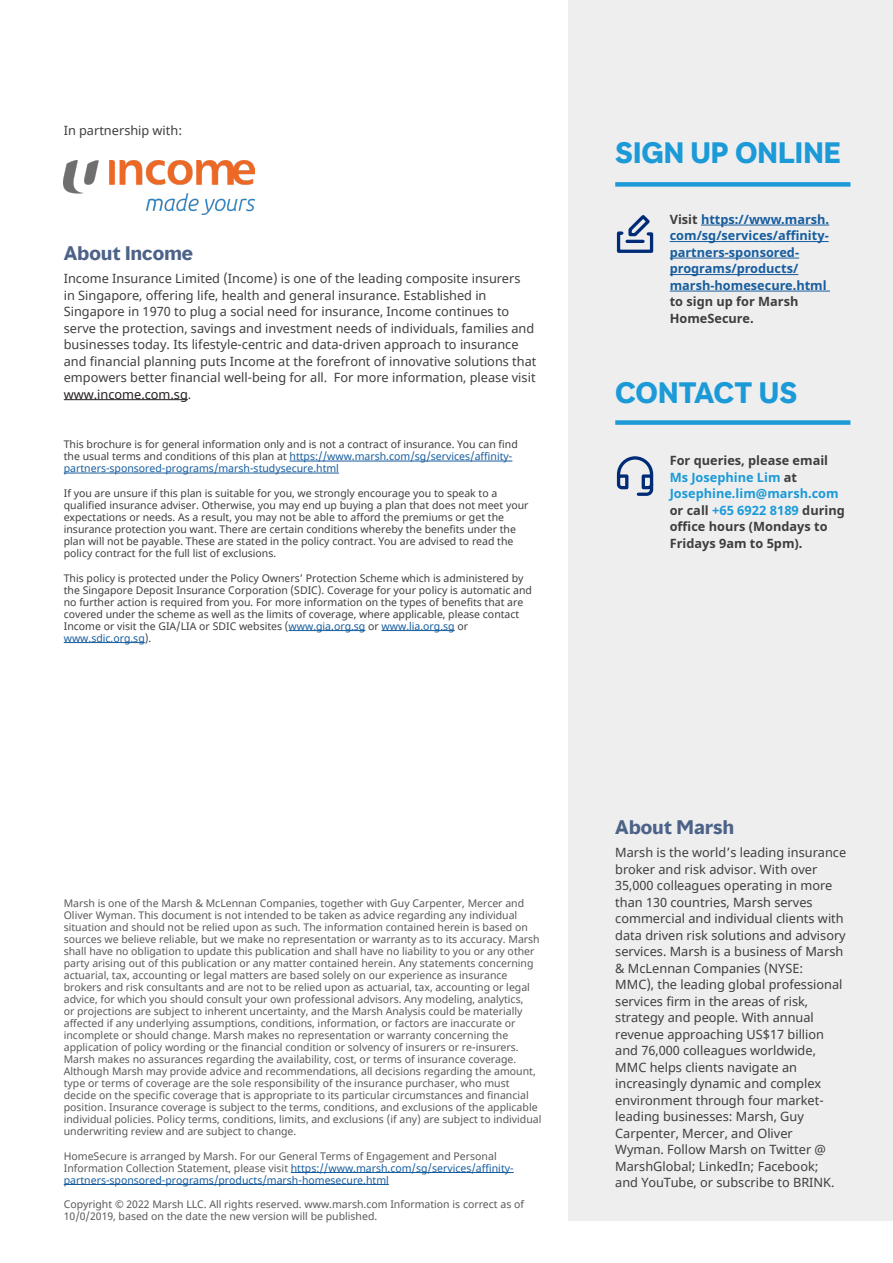
<style>
.page{position:relative;width:893px;height:1263px;background:#fff}
.page>*{position:absolute;margin:0;border:0;box-sizing:border-box;transform-origin:0 0}
.Sidebar_Heading__18{font:700 27px "MMC Display";color:#1b9ad7}
.Body_Subhead__12_14{font:700 18px "MMC Display";letter-spacing:.01em;color:#4d6288}
.Body__8_5_11{font:12.75px/16.5px "Noto Sans";color:#3e3e3f}
.Body__8_5_11__Bold{font:700 12.75px/16.5px "Noto Sans";color:#175d9e}
.Body__8_5_11__Bold-2{font:700 12.75px/16.5px "Noto Sans";color:#3e3e3f}
.t1{font:10.5px/12px "Noto Sans";color:#57585a}
.Legal__7_8{font:10.5px/12px "Noto Sans";color:#3e3e3f}
.s1{color:#231f20}
.s2{color:#175d9e}
.s3{color:#3e3e3f}
.s4{color:#1b9ad7}
</style>
<div class="page">
<div style="left:569px;top:0;width:324px;height:1220px;background:#eeeeef"></div>
<svg style="left:616px;top:215px;width:38px;height:38px"></svg>
<svg style="left:616px;top:456px;width:38px;height:40px"></svg>
<hr style="left:701px;top:225px;width:128px;height:1px;background:#175d9e">
<hr style="left:670px;top:241px;width:159px;height:1px;background:#175d9e">
<hr style="left:670px;top:258px;width:129px;height:1px;background:#175d9e">
<hr style="left:670px;top:274px;width:128px;height:1px;background:#175d9e">
<hr style="left:670px;top:291px;width:160px;height:1px;background:#175d9e">
<hr style="left:291px;top:1172px;width:223px;height:1px;background:#175d9e">
<hr style="left:64px;top:1184px;width:325px;height:1px;background:#175d9e">
<div style="left:615px;top:182px;width:235px;height:5px;background:#1b9ad7"></div>
<div style="left:615px;top:420px;width:235px;height:5px;background:#1b9ad7"></div>
<img style="left:64px;top:160px;width:190px;height:54px">
<hr style="left:64px;top:399px;width:124px;height:1px;background:#231f20">
<hr style="left:290px;top:461px;width:222px;height:1px;background:#175d9e">
<hr style="left:64px;top:473px;width:275px;height:1px;background:#175d9e">
<hr style="left:289px;top:630px;width:76px;height:1px;background:#175d9e">
<hr style="left:382px;top:630px;width:73px;height:1px;background:#175d9e">
<hr style="left:64px;top:642px;width:81px;height:1px;background:#175d9e">
<p class="Body__8_5_11" style="left:64px;top:122px;width:120px">In partnership with:</p>
<h3 class="Body_Subhead__12_14" style="left:64px;top:242px;width:131px">About Income</h3>
<p class="Body__8_5_11" style="left:64px;top:271px;width:474px">Income Insurance Limited (Income) is one of the leading composite insurers<br>in Singapore, offering life, health and general insurance. Established in Singapore in 1970 to plug a social need for insurance, Income continues to serve the protection, savings and investment needs of individuals, families and businesses today. Its lifestyle-centric and data-driven approach to insurance and financial planning puts Income at the forefront of innovative solutions that empowers better financial well-being for all. For more information, please visit <span class="s1">www.income.com.sg</span>.</p>
<p class="Legal__7_8" style="left:64px;top:439px;width:456px">This brochure is for general information only and is not a contract of insurance. You can find the usual terms and conditions of this plan at <span class="s2">https://www.marsh.com/sg/services/affinity&shy;partners-sponsored-programs/marsh-studysecure.html</span></p>
<p class="Legal__7_8" style="left:64px;top:488px;width:466px">If you are unsure if this plan is suitable for you, we strongly encourage you to speak to a qualified insurance adviser. Otherwise, you may end up buying a plan that does not meet your expectations or needs. As a result, you may not be able to afford the premiums or get the insurance protection you want. There are certain conditions whereby the benefits under the plan will not be payable. These are stated in the policy contract. You are advised to read the policy contract for the full list of exclusions.</p>
<p class="Legal__7_8" style="left:64px;top:572px;width:470px">This policy is protected under the Policy Owners’ Protection Scheme which is administered by the Singapore Deposit Insurance Corporation (SDIC). Coverage for your policy is automatic and no further action is required from you. For more information on the types of benefits that are covered under the scheme as well as the limits of coverage, where applicable, please contact Income or visit the GIA/LIA or SDIC websites (<span class="s2">www.gia.org.sg</span> or <span class="s2">www.lia.org.sg</span> or <span class="s2">www.sdic.org.sg</span>).</p>
<p class="t1" style="left:64px;top:897px;width:479px">Marsh is one of the Marsh &amp; McLennan Companies, together with Guy Carpenter, Mercer and Oliver Wyman. This document is not intended to be taken as advice regarding any individual situation and should not be relied upon as such. The information contained herein is based on sources we believe reliable, but we make no representation or warranty as to its accuracy. Marsh shall have no obligation to update this publication and shall have no liability to you or any other party arising out of this publication or any matter contained herein. Any statements concerning actuarial, tax, accounting or legal matters are based solely on our experience as insurance brokers and risk consultants and are not to be relied upon as actuarial, tax, accounting or legal advice, for which you should consult your own professional advisors. Any modeling, analytics,<br>or projections are subject to inherent uncertainty, and the Marsh Analysis could be materially affected if any underlying assumptions, conditions, information, or factors are inaccurate or incomplete or should change. Marsh makes no representation or warranty concerning the application of policy wording or the financial condition or solvency of insurers or re-insurers.<br>Marsh makes no assurances regarding the availability, cost, or terms of insurance coverage.<br>Although Marsh may provide advice and recommendations, all decisions regarding the amount, type or terms of coverage are the sole responsibility of the insurance purchaser, who must decide on the specific coverage that is appropriate to its particular circumstances and financial position. Insurance coverage is subject to the terms, conditions, and exclusions of the applicable individual policies. Policy terms, conditions, limits, and exclusions (if any) are subject to individual underwriting review and are subject to change.</p>
<p class="t1" style="left:64px;top:1150px;width:451px">HomeSecure is arranged by Marsh. For our General Terms of Engagement and Personal<br>Information Collection Statement, please visit <span class="s2">https://www.marsh.com/sg/services/affinity&shy;partners-sponsored-programs/products/marsh-homesecure.html</span></p>
<p class="t1" style="left:64px;top:1199px;width:462px">Copyright © 2022 Marsh LLC. All rights reserved. www.marsh.com Information is correct as of<br>10/0/2019, based on the date the new version will be published.</p>
<h4 class="Sidebar_Heading__18" style="left:615px;top:135px;width:227px">SIGN UP ONLINE</h4>
<p class="Body__8_5_11__Bold" style="left:670px;top:211px;width:161px"><span class="s3">Visit</span> https://www.marsh. com/sg/services/affinity&shy;partners-sponsored&shy;programs/products/ marsh-homesecure.html <span class="s3">to sign up for Marsh<br>HomeSecure.</span></p>
<h4 class="Sidebar_Heading__18" style="left:615px;top:375px;width:183px">CONTACT US</h4>
<p class="Body__8_5_11__Bold-2" style="left:670px;top:452px;width:177px">For queries, please email<br><span class="s4">Ms Josephine Lim</span> at<br><span class="s4">Josephine.lim@marsh.com </span>or call <span class="s4">+65 6922 8189</span> during office hours (Mondays to<br>Fridays 9am to 5pm).</p>
<h2 class="Body_Subhead__12_14" style="left:615px;top:816px;width:120px">About Marsh</h2>
<p class="Body__8_5_11" style="left:615px;top:845px;width:232px">Marsh is the world’s leading insurance broker and risk advisor. With over 35,000 colleagues operating in more than 130 countries, Marsh serves commercial and individual clients with data driven risk solutions and advisory services. Marsh is a business of Marsh &amp; McLennan Companies (NYSE:<br>MMC), the leading global professional services firm in the areas of risk, strategy and people. With annual revenue approaching US$17 billion and 76,000 colleagues worldwide, MMC helps clients navigate an increasingly dynamic and complex environment through four market&shy;leading businesses: Marsh, Guy Carpenter, Mercer, and Oliver<br>Wyman. Follow Marsh on Twitter @ MarshGlobal; LinkedIn; Facebook;<br>and YouTube, or subscribe to BRINK.</p>
</div>
